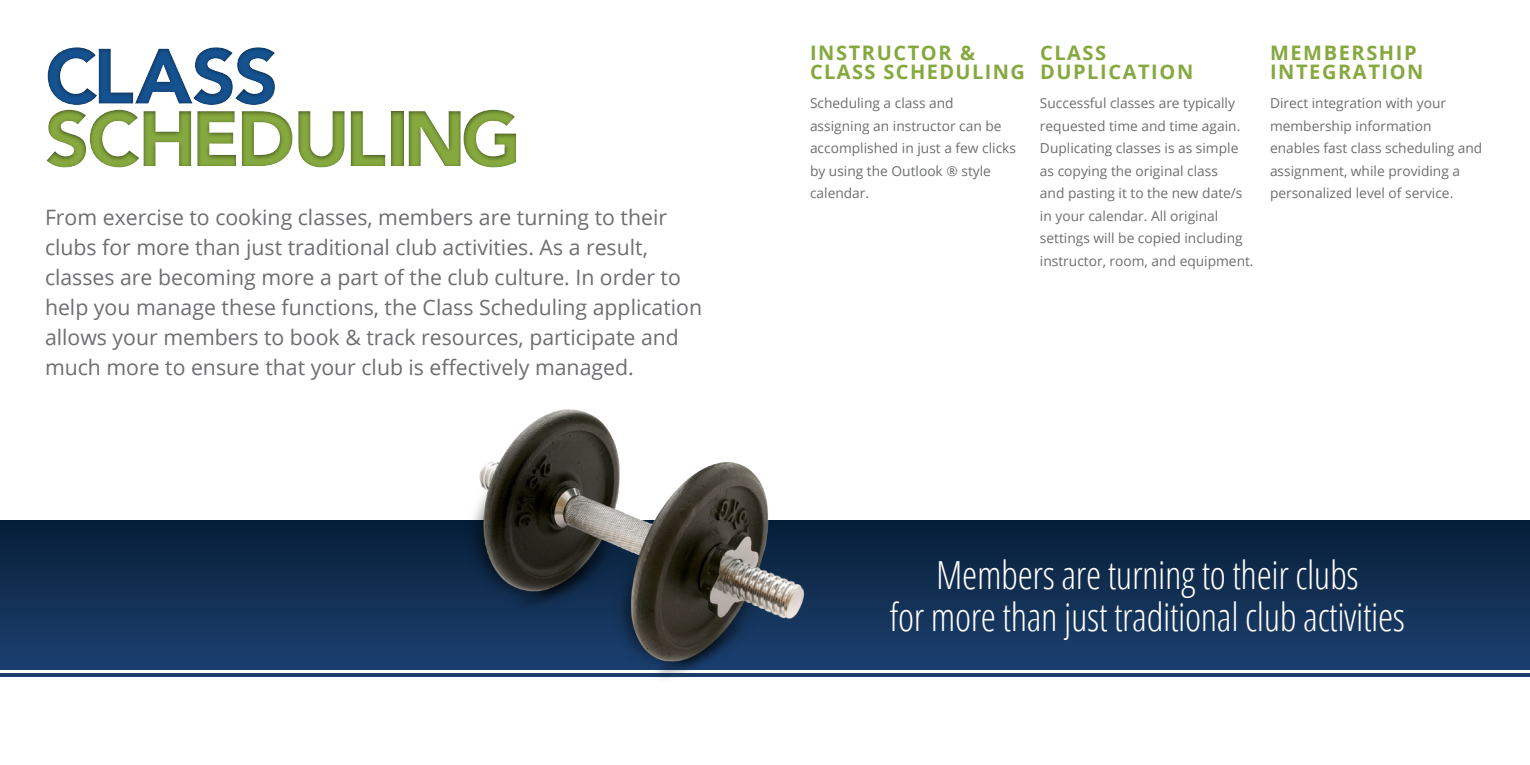
<style>
.page{position:relative;width:1530px;height:765px;background:#fff}
.page>*{position:absolute;margin:0;border:0;box-sizing:border-box;transform-origin:0 0}
.t1{font:900 77.5px "Avenir LT Std";letter-spacing:-.07em;color:#85a83f}
.t2{font:900 77.5px "Avenir LT Std";letter-spacing:-.02em;color:#155290}
.t3{font:300 condensed 38.75px/42.5px "Open Sans";letter-spacing:-.01em;color:#fff;text-align:center}
.t4{font:21.25px/30px "Open Sans";color:#6d6e71}
.t5{font:700 20px/18.8px "Open Sans";letter-spacing:.08em;color:#85a83f}
.t6{font:13.75px/22.5px "Open Sans";color:#6d6e71}
</style>
<div class="page">
<div style="left:0;top:521px;width:1530px;height:148px;background:linear-gradient(to bottom,#071e37,#1c406f)"></div>
<hr style="left:0;top:673px;width:1530px;height:4px;background:#1a3f6f">
<div style="left:32px;top:29px;width:698px;height:158px;background:#000;opacity:.51"></div>
<img style="left:435px;top:409px;width:403px;height:270px">
<h1 class="t2" style="left:45px;top:30px;width:235px">CLASS</h1>
<h1 class="t1" style="left:45px;top:92px;width:478px">SCHEDULING</h1>
<p class="t4" style="left:45px;top:202px;width:659px">From exercise to cooking classes, members are turning to their clubs for more than just traditional club activities. As a result, classes are becoming more a part of the club culture. In order to help you manage these functions, the Class Scheduling application allows your members to book &amp; track resources, participate and much more to ensure that your club is effectively managed.</p>
<h3 class="t5" style="left:810px;top:43px;width:216px">INSTRUCTOR &amp;<br>CLASS SCHEDULI NG</h3>
<h3 class="t5" style="left:1040px;top:43px;width:155px">CLASS<br>DUPLICATION</h3>
<h3 class="t5" style="left:1270px;top:43px;width:155px">MEM BERSHI P<br>INTEGRATI ON</h3>
<p class="t6" style="left:810px;top:92px;width:208px">Scheduling a class and assigning an instructor can be accomplished in just a few clicks by using the Outlook ® style calendar.</p>
<p class="t6" style="left:1040px;top:92px;width:215px">Successful classes are typically requested time and time again.<br>Duplicating classes is as simple as copying the original class<br>and pasting it to the new date/s in your calendar. All original settings will be copied including instructor, room, and equipment.</p>
<p class="t6" style="left:1270px;top:92px;width:214px">Direct integration with your membership information enables fast class scheduling and assignment, while providing a personalized level of service.</p>
<h2 class="t3" style="left:890px;top:552px;width:517px">Members are turning to their clubs<br>for more than just traditional club activities</h2>
</div>
